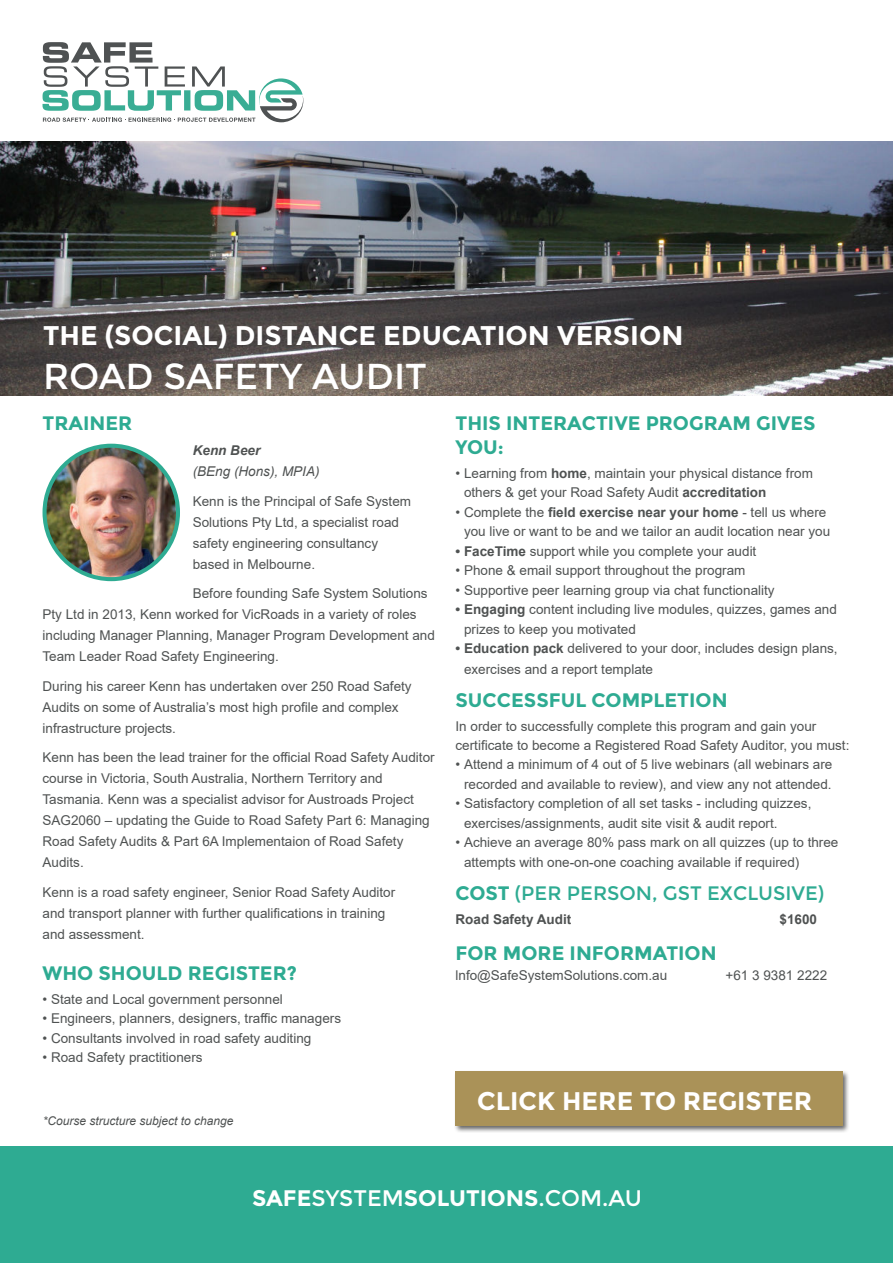
<style>
.page{position:relative;width:893px;height:1263px;background:#fff}
.page>*{position:absolute;margin:0;border:0;box-sizing:border-box;transform-origin:0 0}
.t1{font:36px "Montserrat";color:#fff}
.t2{font:700 27px "Montserrat";color:#fff}
.t3{font:700 25.5px "Montserrat";color:#fff}
.t4{font:700 22.5px "Montserrat";color:#fff}
.t5{font:700 19.5px/24px "Montserrat";color:#2eab92}
.t6{font:19.5px "Montserrat";color:#2eab92}
.t7{font:13.5px/21px "Arial";color:#4f5252}
.t8{font:700 13.5px "Arial";color:#4f5252}
.t9{font:italic 13.5px "Arial";color:#4f5252}
.t10{font:italic 700 13.5px "Arial";color:#4f5252}
.t11{font:italic 12px "Arial";color:#4f5252}
.s1{font-weight:700}
.s2{font-weight:400}
</style>
<div class="page">
<div style="left:0;top:1147px;width:893px;height:116px;background:#2eab92"></div>
<svg style="left:43px;top:42px;width:260px;height:80px"></svg>
<div style="left:454px;top:1070px;width:396px;height:63px;background:#000;opacity:.6"></div>
<div style="left:455px;top:1072px;width:387px;height:54px;background:#aa9258"></div>
<img style="left:45px;top:446px;width:133px;height:133px;border-radius:67px">
<div style="left:43px;top:444px;width:137px;height:137px;border:4px solid #2eab92;border-radius:50%"></div>
<img style="left:1px;top:141px;width:892px;height:254px">
<h2 class="t2" style="left:43px;top:324px;width:642px">THE (SOCIAL) DISTANCE EDUCATION VERSION</h2>
<h1 class="t1" style="left:43px;top:360px;width:385px">ROAD SAFETY AUDIT</h1>
<h3 class="t5" style="left:43px;top:412px;width:91px">TRAINER</h3>
<p class="t10" style="left:193px;top:443px;width:69px">Kenn Beer</p>
<p class="t9" style="left:193px;top:466px;width:128px">(BEng (Hons), MPIA)</p>
<p class="t7" style="left:193px;top:492px;width:220px">Kenn is the Principal of Safe System<br>Solutions Pty Ltd, a specialist road safety engineering consultancy based in Melbourne.</p>
<p class="t7" style="left:43px;top:584px;width:394px;text-indent:150px">Before founding Safe System Solutions Pty Ltd in 2013, Kenn worked for VicRoads in a variety of roles including Manager Planning, Manager Program Development and Team Leader Road Safety Engineering.</p>
<p class="t7" style="left:43px;top:677px;width:371px">During his career Kenn has undertaken over 250 Road Safety<br>Audits on some of Australia’s most high profile and complex infrastructure projects.</p>
<p class="t7" style="left:43px;top:747px;width:394px">Kenn has been the lead trainer for the official Road Safety Auditor course in Victoria, South Australia, Northern Territory and Tasmania. Kenn was a specialist advisor for Austroads Project SAG2060 – updating the Guide to Road Safety Part 6: Managing Road Safety Audits &amp; Part 6A Implementaion of Road Safety Audits.</p>
<p class="t7" style="left:43px;top:883px;width:354px">Kenn is a road safety engineer, Senior Road Safety Auditor and transport planner with further qualifications in training and assessment.</p>
<h3 class="t5" style="left:43px;top:962px;width:256px">WHO SHOULD REGISTER?</h3>
<p class="t7" style="left:43px;top:989px;width:242px">• State and Local government personnel</p>
<p class="t7" style="left:43px;top:1009px;width:300px">• Engineers, planners, designers, traffic managers</p>
<p class="t7" style="left:43px;top:1028px;width:270px">• Consultants involved in road safety auditing</p>
<p class="t7" style="left:43px;top:1048px;width:162px">• Road Safety practitioners</p>
<p class="t11" style="left:43px;top:1116px;width:192px">*Course structure subject to change</p>
<h3 class="t5" style="left:455px;top:412px;width:362px">THIS INTERACTIVE PROGRAM GIVES<br>YOU:</h3>
<p class="t7" style="left:464px;top:464px;width:350px;line-height:19.5px;text-indent:-9px">• Learning from <span class="s1">home</span>, maintain your physical distance from others &amp; get your Road Safety Audit <span class="s1">accreditation</span></p>
<p class="t7" style="left:455px;top:503px;width:376px;line-height:19.5px;text-align:right">• Complete the <span class="s1">field exercise near your home</span> - tell us where you live or want to be and we tailor an audit location near you</p>
<p class="t7" style="left:455px;top:542px;width:302px"><span class="s1">• FaceTime</span> support while you complete your audit</p>
<p class="t7" style="left:455px;top:561px;width:291px">• Phone &amp; email support throughout the program</p>
<p class="t7" style="left:455px;top:581px;width:321px">• Supportive peer learning group via chat functionality</p>
<p class="t7" style="left:464px;top:601px;width:374px;line-height:19.5px;text-indent:-9px"><span class="s1">• Engaging</span> content including live modules, quizzes, games and prizes to keep you motivated</p>
<p class="t7" style="left:464px;top:639px;width:375px;text-indent:-9px"><span class="s1">• Education pack</span> delivered to your door, includes design plans, exercises and a report template</p>
<h3 class="t5" style="left:455px;top:689px;width:274px">SUCCESSFUL COMPLETION</h3>
<p class="t7" style="left:455px;top:717px;width:395px;line-height:19.5px">In order to successfully complete this program and gain your certificate to become a Registered Road Safety Auditor, you must:</p>
<p class="t7" style="left:455px;top:756px;width:378px;line-height:19.5px;text-align:center">• Attend a minimum of 4 out of 5 live webinars (all webinars are recorded and available to review), and view any not attended.</p>
<p class="t7" style="left:464px;top:795px;width:349px;line-height:19.5px;text-indent:-9px">• Satisfactory completion of all set tasks - including quizzes, exercises/assignments, audit site visit &amp; audit report.</p>
<p class="t7" style="left:464px;top:834px;width:376px;line-height:19.5px;text-indent:-9px">• Achieve an average 80% pass mark on all quizzes (up to three attempts with one-on-one coaching available if required)</p>
<h3 class="t6" style="left:455px;top:884px;width:370px"><span class="s1">COST</span> (PER PERSON, GST EXCLUSIVE)</h3>
<p class="t8" style="left:455px;top:909px;width:117px">Road Safety Audit</p>
<p class="t8" style="left:779px;top:909px;width:39px">$1600</p>
<h3 class="t5" style="left:455px;top:942px;width:263px">FOR MORE INFORMATION</h3>
<p class="t7" style="left:455px;top:966px;width:213px">lnfo@SafeSystemSolutions.com.au</p>
<p class="t7" style="left:725px;top:966px;width:103px">+61 3 9381 2222</p>
<h3 class="t3" style="left:477px;top:1090px;width:337px">CLICK HERE TO REGISTER</h3>
<h3 class="t4" style="left:252px;top:1188px;width:391px">SAFE<span class="s2">SYSTEM</span>SOLUTIONS<span class="s2">.COM.AU</span></h3>
</div>
